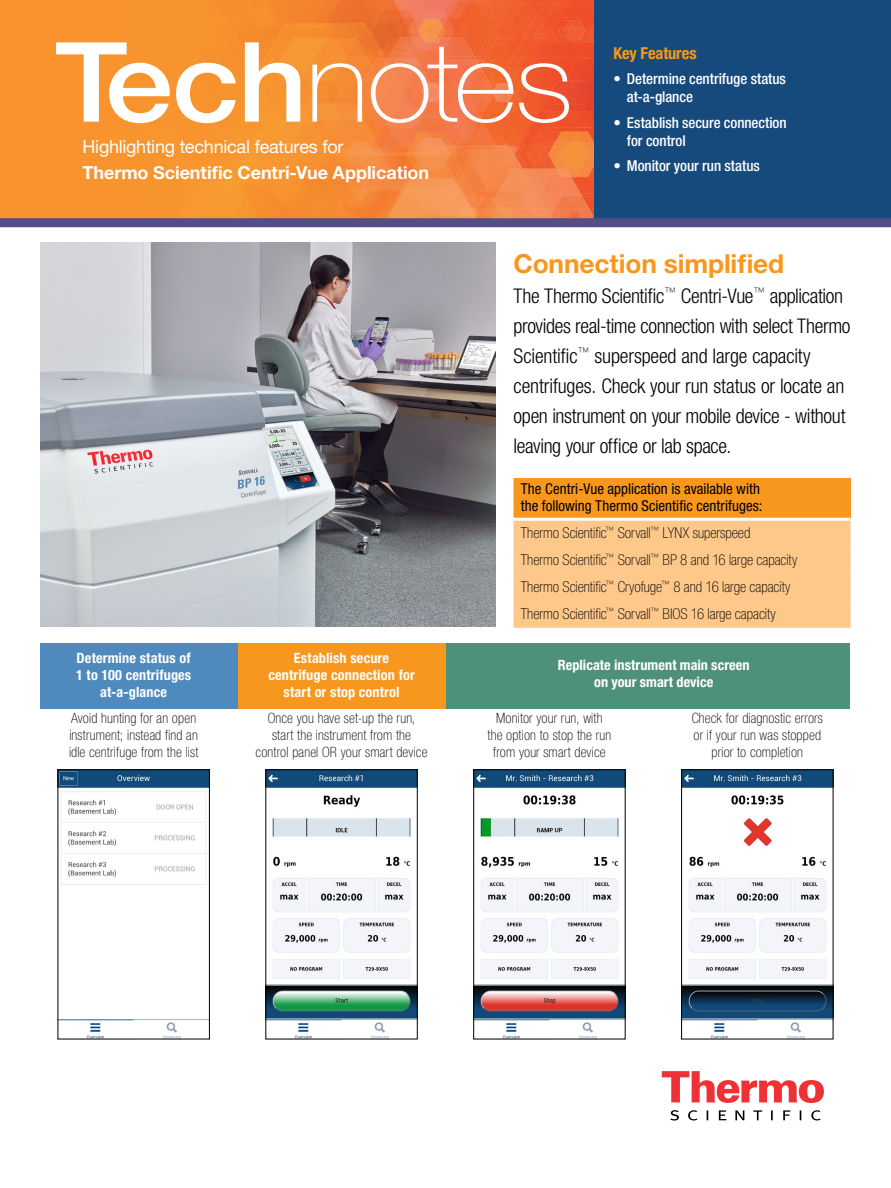
<style>
.page{position:relative;width:891px;height:1188px;background:#fff}
.page>*{position:absolute;margin:0;border:0;box-sizing:border-box;transform-origin:0 0}
.t1{font:100 111px "Helvetica Neue LT Std";letter-spacing:-.03em;color:#fff;scale:1.1 1}
.Question{font:700 26.25px "Helvetica Neue LT Std";letter-spacing:-.005em;color:#f8971d}
.Question-2{font:300 condensed 20.25px/30px "Helvetica Neue LT Std";letter-spacing:-.015em;color:#000}
.Intro{font:700 18px "Helvetica Neue LT Std";letter-spacing:-.005em;color:#fff}
.Intro-2{font:18px "Helvetica Neue LT Std";letter-spacing:-.015em;color:#fff}
.Question-3{font:700 condensed 16.5px "Helvetica Neue LT Std";letter-spacing:-.01em;color:#f8971d}
.table_body_bold_flus{font:100 condensed 15px "Helvetica Neue LT Std";color:#000}
.t2{font:500 condensed 15px/18px "Helvetica Neue LT Std";letter-spacing:-.005em;color:#fff}
.table_body_bold_flus-2{font:condensed 15px/16.5px "Helvetica Neue LT Std";color:#000}
.t3{font:100 condensed 14.25px/17.2px "Helvetica Neue LT Std";letter-spacing:.01em;color:#000;text-align:center}
.why-answer{font:700 condensed 14.25px/17.2px "Helvetica Neue LT Std";letter-spacing:.01em;color:#fff;text-align:center}
.s1{font-weight:500}
</style>
<div class="page">
<div style="left:446px;top:643px;width:404px;height:66px;background:#4e917a"></div>
<div style="left:238px;top:643px;width:208px;height:66px;background:#f8971d"></div>
<div style="left:40px;top:643px;width:198px;height:66px;background:#4f8abe"></div>
<img style="left:0;top:0;width:595px;height:218px">
<div style="left:595px;top:0;width:296px;height:218px;background:#174a7c"></div>
<div style="left:0;top:218px;width:891px;height:9px;background:#524e86"></div>
<svg style="left:662px;top:1071px;width:162px;height:32px"></svg>
<svg style="left:670px;top:1110px;width:151px;height:11px"></svg>
<img style="left:40px;top:242px;width:456px;height:384px">
<img style="left:60px;top:771px;width:148px;height:266px">
<div style="left:58px;top:769px;width:152px;height:270px;border:1px solid #000"></div>
<img style="left:267px;top:771px;width:149px;height:266px">
<div style="left:265px;top:769px;width:153px;height:270px;border:1px solid #000"></div>
<img style="left:475px;top:771px;width:149px;height:266px">
<div style="left:473px;top:769px;width:153px;height:270px;border:1px solid #000"></div>
<img style="left:683px;top:771px;width:148px;height:266px">
<div style="left:681px;top:769px;width:152px;height:270px;border:1px solid #000"></div>
<div style="left:514px;top:479px;width:336px;height:40px;background:#f8971d"></div>
<div style="left:514px;top:520px;width:337px;height:107px;background:#fdc88a"></div>
<hr style="left:514px;top:627px;width:336px;height:1px;background:#fdc88a">
<hr style="left:514px;top:478px;width:336px;height:1px;background:#f8971d">
<hr style="left:850px;top:479px;width:1px;height:39px;background:#f8971d">
<hr style="left:514px;top:518px;width:336px;height:3px;background:#fff">
<p class="t1" style="left:55px;top:19px;width:473px"><span class="s1">Tech</span>notes</p>
<p class="Question-3" style="left:613px;top:43px;width:85px">Key Features</p>
<p class="t2" style="left:627px;top:70px;width:161px;text-indent:-14px">• Determine centrifuge status at-a-glance</p>
<p class="t2" style="left:627px;top:113px;width:161px;text-indent:-14px">• Establish secure connection for control</p>
<p class="t2" style="left:613px;top:157px;width:148px">• Monitor your run status</p>
<p class="Intro-2" style="left:83px;top:136px;width:263px">Highlighting technical features for</p>
<p class="Intro" style="left:83px;top:161px;width:348px">Thermo Scientific Centri-Vue Application</p>
<p class="why-answer" style="left:76px;top:649px;width:117px">Determine status of<br>1 to 100 centrifuges at-a-glance</p>
<p class="t3" style="left:69px;top:709px;width:131px;text-align:left">Avoid hunting for an open instrument; instead find an idle centrifuge from the list</p>
<p class="Question" style="left:514px;top:247px;width:272px">Connection simplified</p>
<p class="Question-2" style="left:514px;top:280px;width:338px">The Thermo Scientific<sup>™</sup> Centri-Vue<sup>™</sup> application provides real-time connection with select Thermo Scientific<sup>™</sup> superspeed and large capacity centrifuges. Check your run status or locate an open instrument on your mobile device - without leaving your office or lab space.</p>
<p class="table_body_bold_flus-2" style="left:521px;top:481px;width:243px">The Centri-Vue application is available with the following Thermo Scientific centrifuges:</p>
<p class="table_body_bold_flus" style="left:521px;top:524px;width:231px">Thermo Scientific<sup>™</sup> Sorvall<sup>™</sup> LYNX superspeed</p>
<p class="table_body_bold_flus" style="left:521px;top:551px;width:278px">Thermo Scientific<sup>™</sup> Sorvall<sup>™</sup> BP 8 and 16 large capacity</p>
<p class="table_body_bold_flus" style="left:521px;top:578px;width:271px">Thermo Scientific<sup>™</sup> Cryofuge<sup>™</sup> 8 and 16 large capacity</p>
<p class="table_body_bold_flus" style="left:521px;top:605px;width:257px">Thermo Scientific<sup>™</sup> Sorvall<sup>™</sup> BIOS 16 large capacity</p>
<p class="why-answer" style="left:294px;top:649px;width:97px">Establish secure</p>
<p class="why-answer" style="left:268px;top:666px;width:148px">centrifuge connection for</p>
<p class="why-answer" style="left:284px;top:683px;width:118px">start or stop control</p>
<p class="t3" style="left:256px;top:709px;width:173px">Once you have set-up the run, start the instrument from the control panel OR your smart device</p>
<p class="t3" style="left:488px;top:709px;width:125px">Monitor your run, with the option to stop the run from your smart device</p>
<p class="t3" style="left:692px;top:709px;width:133px">Check for diagnostic errors or if your run was stopped prior to completion</p>
<p class="why-answer" style="left:558px;top:656px;width:193px">Replicate instrument main screen</p>
<p class="why-answer" style="left:594px;top:673px;width:121px">on your smart device</p>
</div>
